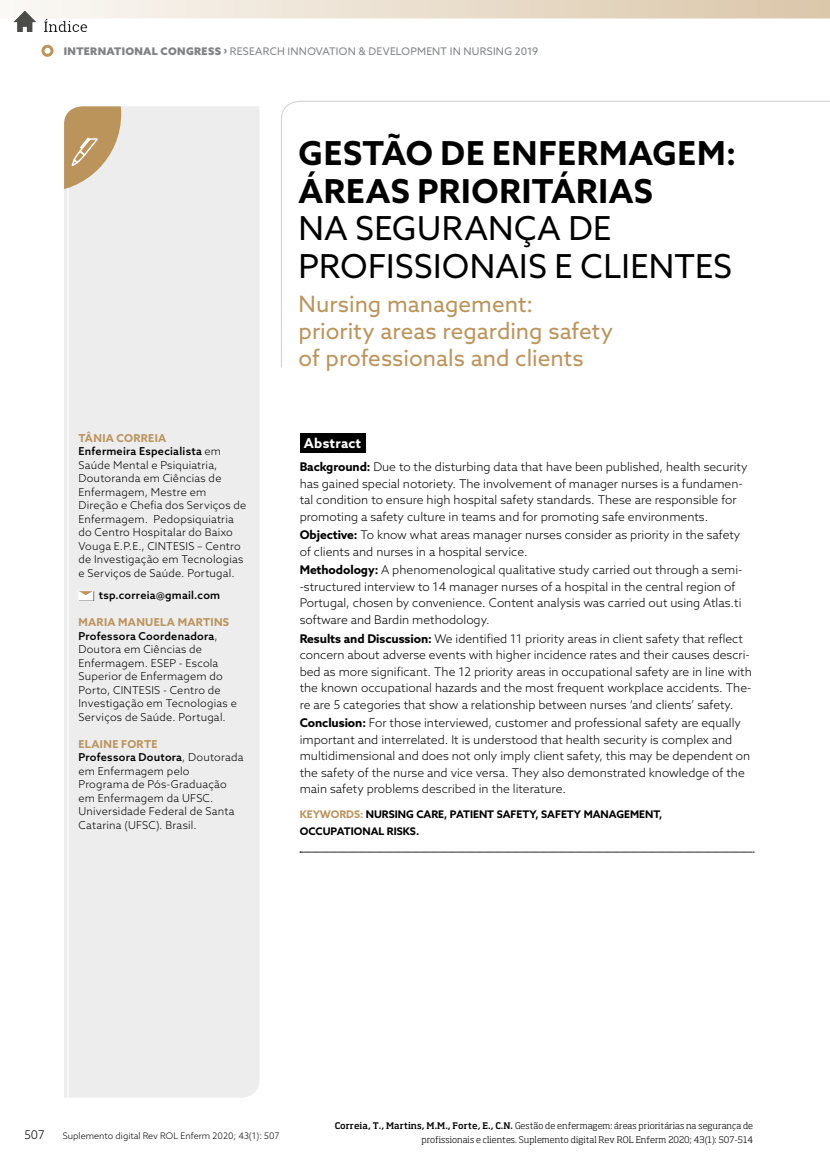
<style>
.page{position:relative;width:830px;height:1170px;background:#fff}
.page>*{position:absolute;margin:0;border:0;box-sizing:border-box;transform-origin:0 0}
.t1{font:700 33px/37.5px "Azo Sans";letter-spacing:.02em;color:#000}
.t2{font:33px/37.5px "Azo Sans";letter-spacing:.015em;color:#000}
.t3{font:22.5px/27px "Azo Sans";color:#bb945c}
.t4{font:700 13.5px "Azo Sans";letter-spacing:.015em;color:#fff}
.t5{font:300 12px/16.5px "Azo Sans";color:#000}
.t6{font:300 10.8px/13.5px "Azo Sans";letter-spacing:.02em;color:#000}
.t7{font:500 10.8px "Azo Sans";letter-spacing:.025em;color:#000}
.t8{font:700 10.5px/16.5px "Azo Sans";color:#000}
.t9{font:10.5px "Azo Sans";letter-spacing:.025em;color:#808285}
.t10{font:300 9px/13.2px "Soho Std";letter-spacing:.005em;color:#000;text-align:right}
.t11{font:300 9px "Azo Sans";color:#000}
.s1{font-weight:900}
.s2{font-weight:700;color:#bb945c}
.s3{font-weight:500}
.s4{font-weight:700}
.s5{color:#bb945c}
</style>
<div class="page">
<svg style="left:14px;top:0;width:815px;height:18px;background:#e9ddcc"></svg>
<div style="left:41px;top:45px;width:12px;height:12px;border:3px solid #bb945c;border-radius:50%"></div>
<svg style="left:281px;top:101px;width:548px;height:267px"></svg>
<div style="left:64px;top:106px;width:195px;height:991px;background:#ededee"></div>
<svg style="left:300px;top:851px;width:453px;height:1px"></svg>
<div style="left:299px;top:433px;width:66px;height:19px;background:#000"></div>
<div style="left:79px;top:591px;width:15px;height:10px;background:#000;opacity:.75"></div>
<div style="left:78px;top:590px;width:15px;height:10px;background:#fff;border:1px solid #fff"></div>
<svg style="left:79px;top:591px;width:14px;height:4px"></svg>
<svg style="left:64px;top:106px;width:57px;height:86px;background:#cbb089"></svg>
<hr style="left:67px;top:188px;width:1px;height:909px;background:#fff">
<img style="left:13px;top:6px;width:76px;height:26px">
<p class="t9" style="left:64px;top:44px;width:475px"><span class="s1">INTERNATIONAL CONGRESS ›</span> RESEARCH INNOVATION &amp; DEVELOPMENT IN NURSING 2019</p>
<h1 class="t1" style="left:298px;top:134px;width:439px">GESTÃO DE ENFERMAGEM:<br>ÁREAS PRIORITÁRIAS</h1>
<h1 class="t2" style="left:298px;top:209px;width:434px">NA SEGURANÇA DE<br>PROFISSIONAIS E CLIENTES</h1>
<p class="t6" style="left:78px;top:431px;width:169px"><span class="s2">TÂNIA CORREIA<br></span><span class="s3">Enfermeira Especialista</span> em<br>Saúde Mental e Psiquiatria,<br>Doutoranda em Ciências de<br>Enfermagem, Mestre em<br>Direção e Chefia dos Serviços de<br>Enfermagem. Pedopsiquiatria do Centro Hospitalar do Baixo<br>Vouga E.P.E., CINTESIS – Centro de Investigação em Tecnologias e Serviços de Saúde. Portugal.</p>
<p class="t7" style="left:99px;top:588px;width:123px">tsp.correia@gmail.com</p>
<p class="t6" style="left:78px;top:615px;width:160px"><span class="s2">MARIA MANUELA MARTINS<br></span><span class="s3">Professora Coordenadora</span>,<br>Doutora em Ciências de<br>Enfermagem. ESEP - Escola<br>Superior de Enfermagem do<br>Porto, CINTESIS - Centro de<br>Investigação em Tecnologias e<br>Serviços de Saúde. Portugal.</p>
<p class="t6" style="left:78px;top:736px;width:166px"><span class="s2">ELAINE FORTE<br></span><span class="s3">Professora Doutora</span>, Doutorada em Enfermagem pelo<br>Programa de Pós-Graduação em Enfermagem da UFSC.<br>Universidade Federal de Santa<br>Catarina (UFSC). Brasil.</p>
<h2 class="t3" style="left:298px;top:290px;width:316px">Nursing management: priority areas regarding safety of professionals and clients</h2>
<p class="t4" style="left:304px;top:434px;width:59px">Abstract</p>
<p class="t5" style="left:299px;top:458px;width:449px"><span class="s4">Background:</span> Due to the disturbing data that have been published, health security has gained special notoriety. The involvement of manager nurses is a fundamen&shy;tal condition to ensure high hospital safety standards. These are responsible for promoting a safety culture in teams and for promoting safe environments.</p>
<p class="t5" style="left:299px;top:526px;width:442px"><span class="s4">Objective:</span> To know what areas manager nurses consider as priority in the safety of clients and nurses in a hospital service.</p>
<p class="t5" style="left:299px;top:561px;width:444px"><span class="s4">Methodology:</span> A phenomenological qualitative study carried out through a semi--structured interview to 14 manager nurses of a hospital in the central region of Portugal, chosen by convenience. Content analysis was carried out using Atlas.ti software and Bardin methodology.</p>
<p class="t5" style="left:299px;top:630px;width:453px"><span class="s4">Results and Discussion:</span> We identified 11 priority areas in client safety that reflect concern about adverse events with higher incidence rates and their causes descri&shy;bed as more significant. The 12 priority areas in occupational safety are in line with the known occupational hazards and the most frequent workplace accidents. The&shy;re are 5 categories that show a relationship between nurses ‘and clients’ safety.</p>
<p class="t5" style="left:299px;top:714px;width:452px"><span class="s4">Conclusion:</span> For those interviewed, customer and professional safety are equally important and interrelated. It is understood that health security is complex and multidimensional and does not only imply client safety, this may be dependent on the safety of the nurse and vice versa. They also demonstrated knowledge of the main safety problems described in the literature.</p>
<p class="t8" style="left:299px;top:806px;width:364px"><span class="s5">KEYWORDS:</span> NURSING CARE, PATIENT SAFETY, SAFETY MANAGEMENT,<br>OCCUPATIONAL RISKS.</p>
<p class="t5" style="left:24px;top:1126px;width:22px">507</p>
<p class="t11" style="left:63px;top:1129px;width:218px">Suplemento digital Rev ROL Enferm 2020; 43(1): 507</p>
<p class="t10" style="left:334px;top:1119px;width:420px"><span class="s3">Correia, T., Martins, M.M., Forte, E., C.N.</span> Gestão de enfermagem: áreas prioritárias na segurança de profissionais e clientes. Suplemento digital Rev ROL Enferm 2020; 43(1): 507-514</p>
</div>
